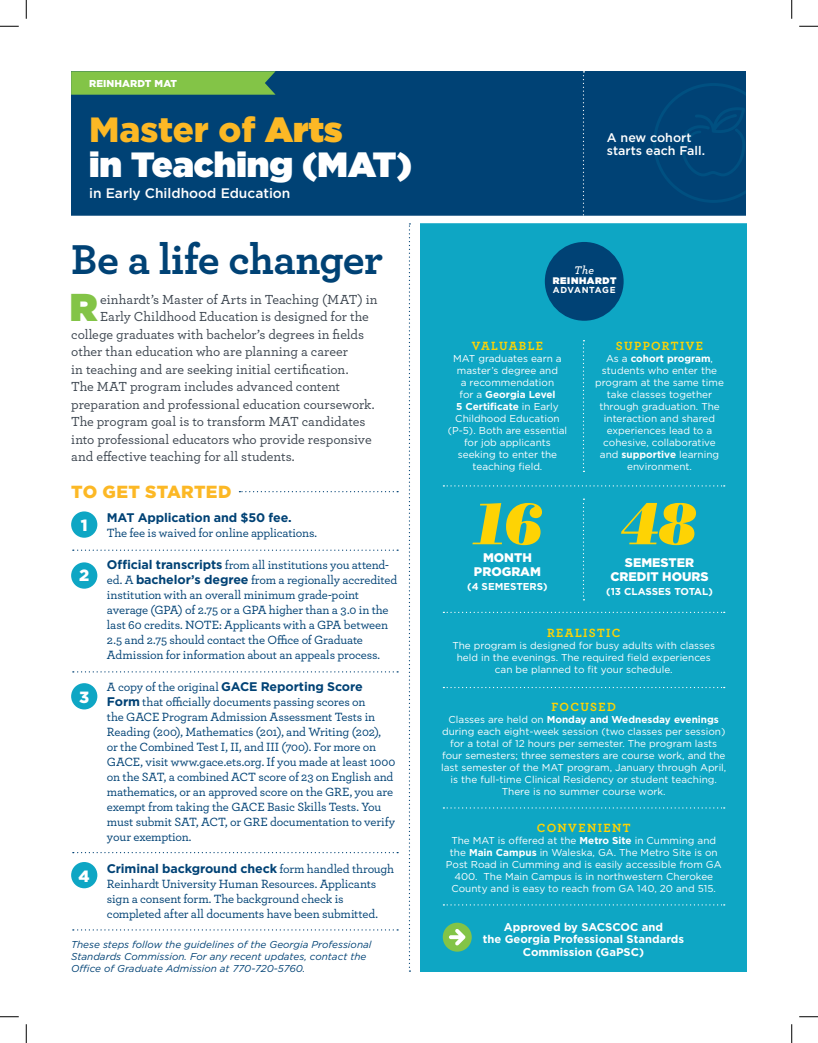
<style>
.page{position:relative;width:818px;height:1043px;background:#fff}
.page>*{position:absolute;margin:0;border:0;box-sizing:border-box;transform-origin:0 0}
.t1{font:italic 58.38px "Bodoni Poster";color:#fed304}
.t2{font:700 43.75px "Archer";letter-spacing:-.015em;color:#004275}
.t3{font:900 38.75px "Gotham";color:#83c447}
.t4{font:900 35px/35px "Gotham";color:#fff}
.t5{font:900 17.5px "Gotham";letter-spacing:.015em;color:#fcb825}
.t6{font:900 16.25px "Gotham";color:#fff}
.t7{font:500 13.75px "Archer";letter-spacing:-.005em;color:#3d4650}
.t8{font:500 13.75px "Gotham";color:#fff}
.t9{font:500 12.5px/15px "Archer";letter-spacing:-.015em;color:#004275}
.t10{font:700 12.5px "Gotham";letter-spacing:-.01em;color:#004275}
.t11{font:700 12.5px "Archer";letter-spacing:.11em;color:#fed304}
.t12{font:900 12.5px/13.8px "Gotham";color:#fff;text-align:center}
.t13{font:500 12.5px/13.8px "Gotham";color:#fff}
.t14{font:italic 600 11.62px "Archer";letter-spacing:.04em;color:#fff}
.t15{font:700 11.25px/12.5px "Gotham";color:#fff;text-align:center}
.t16{font:10px/12px "Gotham";color:#fff;text-align:center}
.t17{font:italic 10px/12px "Gotham";color:#004275}
.t18{font:700 10px "Gotham";color:#fff}
.t19{font:900 10px "Gotham";letter-spacing:.01em;color:#fff}
.t20{font:900 9.5px "Gotham";letter-spacing:.07em;color:#fff}
.t21{font:700 8.75px "Gotham";letter-spacing:.06em;color:#fff}
.s1{color:#fcb825}
.s2{font-family:"Gotham";font-weight:700}
.s3{font-family:"Archer";font-weight:500}
.s4{font-weight:700}
</style>
<div class="page">
<div style="left:71px;top:71px;width:675px;height:148px;background:#004275"></div>
<svg style="left:71px;top:71px;width:204px;height:24px;background:#7cbd49"></svg>
<svg style="left:582px;top:71px;width:2px;height:145px"></svg>
<div style="left:420px;top:221px;width:326px;height:751px;background:#0ea6c4"></div>
<svg style="left:409px;top:223px;width:1px;height:748px"></svg>
<svg style="left:239px;top:491px;width:159px;height:1px"></svg>
<svg style="left:73px;top:549px;width:325px;height:2px"></svg>
<svg style="left:73px;top:671px;width:325px;height:1px"></svg>
<svg style="left:73px;top:852px;width:325px;height:1px"></svg>
<svg style="left:73px;top:929px;width:325px;height:1px"></svg>
<svg style="left:443px;top:485px;width:281px;height:1px"></svg>
<svg style="left:582px;top:340px;width:2px;height:132px"></svg>
<svg style="left:582px;top:498px;width:2px;height:102px"></svg>
<svg style="left:443px;top:611px;width:281px;height:2px"></svg>
<svg style="left:443px;top:687px;width:281px;height:1px"></svg>
<svg style="left:443px;top:807px;width:281px;height:1px"></svg>
<svg style="left:443px;top:904px;width:281px;height:1px"></svg>
<div style="left:442px;top:922px;width:29px;height:29px;background:#83c447;border-radius:50%"></div>
<svg style="left:449px;top:929px;width:16px;height:16px"></svg>
<svg style="left:653px;top:83px;width:93px;height:120px"></svg>
<div style="left:71px;top:511px;width:26px;height:26px;background:#0ea6c4;border-radius:50%"></div>
<div style="left:71px;top:562px;width:26px;height:26px;background:#0ea6c4;border-radius:50%"></div>
<div style="left:71px;top:683px;width:26px;height:26px;background:#0ea6c4;border-radius:50%"></div>
<div style="left:71px;top:862px;width:26px;height:26px;background:#0ea6c4;border-radius:50%"></div>
<div style="left:545px;top:242px;width:78px;height:79px;background:#004275;border-radius:50%"></div>
<div style="left:66px;top:216px;width:691px;height:7px;background:#fff"></div>
<svg style="left:0;top:25px;width:19px;height:2px"></svg>
<svg style="left:799px;top:25px;width:19px;height:2px"></svg>
<svg style="left:0;top:1016px;width:19px;height:1px"></svg>
<svg style="left:799px;top:1016px;width:19px;height:1px"></svg>
<svg style="left:25px;top:0;width:2px;height:19px"></svg>
<svg style="left:25px;top:1024px;width:2px;height:18px"></svg>
<svg style="left:791px;top:0;width:1px;height:19px"></svg>
<svg style="left:791px;top:1024px;width:1px;height:18px"></svg>
<p class="t19" style="left:89px;top:78px;width:89px">REINHARDT MAT</p>
<h3 class="t4" style="left:89px;top:111px;width:324px"><span class="s1">Master of</span> <span class="s1">Arts<br></span>in Teaching (MAT)</h3>
<h3 class="t8" style="left:89px;top:184px;width:203px">in Early Childhood Education</h3>
<h2 class="t2" style="left:71px;top:225px;width:313px">Be a life changer</h2>
<h3 class="t3" style="left:70px;top:285px;width:29px">R</h3>
<h3 class="t7" style="left:100px;top:289px;width:279px">einhardt’s Master of Arts in Teaching (MAT) in</h3>
<h3 class="t7" style="left:100px;top:307px;width:270px">Early Childhood Education is designed for the</h3>
<h3 class="t7" style="left:71px;top:324px;width:294px">college graduates with bachelor’s degrees in fields</h3>
<h3 class="t7" style="left:71px;top:342px;width:278px">other than education who are planning a career</h3>
<h3 class="t7" style="left:71px;top:359px;width:279px">in teaching and are seeking initial certification.</h3>
<h3 class="t7" style="left:71px;top:377px;width:270px">The MAT program includes advanced content</h3>
<h3 class="t7" style="left:71px;top:394px;width:305px">preparation and professional education coursework.</h3>
<h3 class="t7" style="left:71px;top:412px;width:296px">The program goal is to transform MAT candidates</h3>
<h3 class="t7" style="left:71px;top:429px;width:302px">into professional educators who provide responsive</h3>
<h3 class="t7" style="left:71px;top:447px;width:225px">and effective teaching for all students.</h3>
<h3 class="t5" style="left:71px;top:481px;width:162px">TO GET STARTED</h3>
<h3 class="t6" style="left:81px;top:516px;width:8px">1</h3>
<h3 class="t6" style="left:79px;top:566px;width:12px">2</h3>
<p class="t10" style="left:107px;top:510px;width:186px">MAT Application and $50 fee.</p>
<p class="t9" style="left:107px;top:524px;width:212px">The fee is waived for online applications.</p>
<p class="t9" style="left:107px;top:556px;width:292px"><span class="s2">Official transcripts</span> from all institutions you attend&shy;ed. A <span class="s2">bachelor’s degree</span> from a regionally accredited institution with an overall minimum grade-point average (GPA) of 2.75 or a GPA higher than a 3.0 in the last 60 credits. NOTE: Applicants with a GPA between 2.5 and 2.75 should contact the Office of Graduate Admission for information about an appeals process.</p>
<p class="t9" style="left:107px;top:678px;width:290px">A copy of the original <span class="s2">GACE Reporting Score Form</span> that officially documents passing scores on<br>the GACE Program Admission Assessment Tests in Reading (200), Mathematics (201), and Writing (202),<br>or the Combined Test I, II, and III (700). For more on GACE, visit www.gace.ets.org. If you made at least 1000 on the SAT, a combined ACT score of 23 on English and mathematics, or an approved score on the GRE, you are exempt from taking the GACE Basic Skills Tests. You must submit SAT, ACT, or GRE documentation to verify your exemption.</p>
<p class="t10" style="left:107px;top:861px;width:289px">Criminal background check <span class="s3">form handled through</span></p>
<p class="t9" style="left:107px;top:875px;width:272px">Reinhardt University Human Resources. Applicants sign a consent form. The background check is completed after all documents have been submitted.</p>
<h3 class="t6" style="left:79px;top:688px;width:12px">3</h3>
<h3 class="t6" style="left:78px;top:866px;width:13px">4</h3>
<p class="t17" style="left:71px;top:938px;width:302px">These steps follow the guidelines of the Georgia Professional<br>Standards Commission. For any recent updates, contact the<br>Office of Graduate Admission at 770-720-5760.</p>
<p class="t13" style="left:607px;top:130px;width:100px">A new cohort starts each Fall.</p>
<p class="t14" style="left:688px;top:144px;width:22px">The</p>
<p class="t14" style="left:574px;top:261px;width:22px">The</p>
<p class="t20" style="left:552px;top:275px;width:65px">REINHARDT</p>
<p class="t21" style="left:553px;top:285px;width:64px">ADVANTAGE</p>
<p class="t11" style="left:472px;top:336px;width:73px">VALUABLE</p>
<p class="t16" style="left:447px;top:352px;width:121px">MAT graduates earn a master’s degree and<br>a recommendation<br>for a <span class="s4">Georgia Level<br>5 Certificate</span> in Early<br>Childhood Education (P-5). Both are essential for job applicants seeking to enter the teaching field.</p>
<p class="t11" style="left:616px;top:336px;width:89px">SUPPORTIVE</p>
<p class="t16" style="left:595px;top:352px;width:130px">As a <span class="s4">cohort program</span>, students who enter the program at the same time take classes together through graduation. The interaction and shared experiences lead to a cohesive, collaborative and <span class="s4">supportive</span> learning environment.</p>
<h1 class="t1" style="left:471px;top:489px;width:74px">16</h1>
<h1 class="t1" style="left:621px;top:489px;width:78px">48</h1>
<p class="t12" style="left:474px;top:550px;width:69px">MONTH<br>PROGRAM</p>
<p class="t18" style="left:467px;top:580px;width:82px">(4 SEMESTERS)</p>
<p class="t12" style="left:610px;top:555px;width:100px">SEMESTER<br>CREDIT HOURS</p>
<p class="t18" style="left:606px;top:585px;width:108px">(13 CLASSES TOTAL)</p>
<p class="t11" style="left:547px;top:623px;width:75px">REALISTIC</p>
<p class="t16" style="left:452px;top:639px;width:264px">The program is designed for busy adults with classes held in the evenings. The required field experiences can be planned to fit your schedule.</p>
<p class="t11" style="left:551px;top:696px;width:66px">FOCUSED</p>
<p class="t16" style="left:441px;top:713px;width:287px">Classes are held on <span class="s4">Monday and Wednesday evenings </span>during each eight-week session (two classes per session) for a total of 12 hours per semester. The program lasts four semesters; three semesters are course work, and the last semester of the MAT program, January through April, is the full-time Clinical Residency or student teaching.<br>There is no summer course work.</p>
<p class="t11" style="left:537px;top:818px;width:95px">CONVENIENT</p>
<p class="t16" style="left:446px;top:834px;width:277px">The MAT is offered at the <span class="s4">Metro Site</span> in Cumming and the <span class="s4">Main Campus</span> in Waleska, GA. The Metro Site is on Post Road in Cumming and is easily accessible from GA 400. The Main Campus is in northwestern Cherokee County and is easy to reach from GA 140, 20 and 515.</p>
<p class="t15" style="left:482px;top:920px;width:203px">Approved by SACSCOC and<br>the Georgia Professional Standards<br>Commission (GaPSC)</p>
</div>
